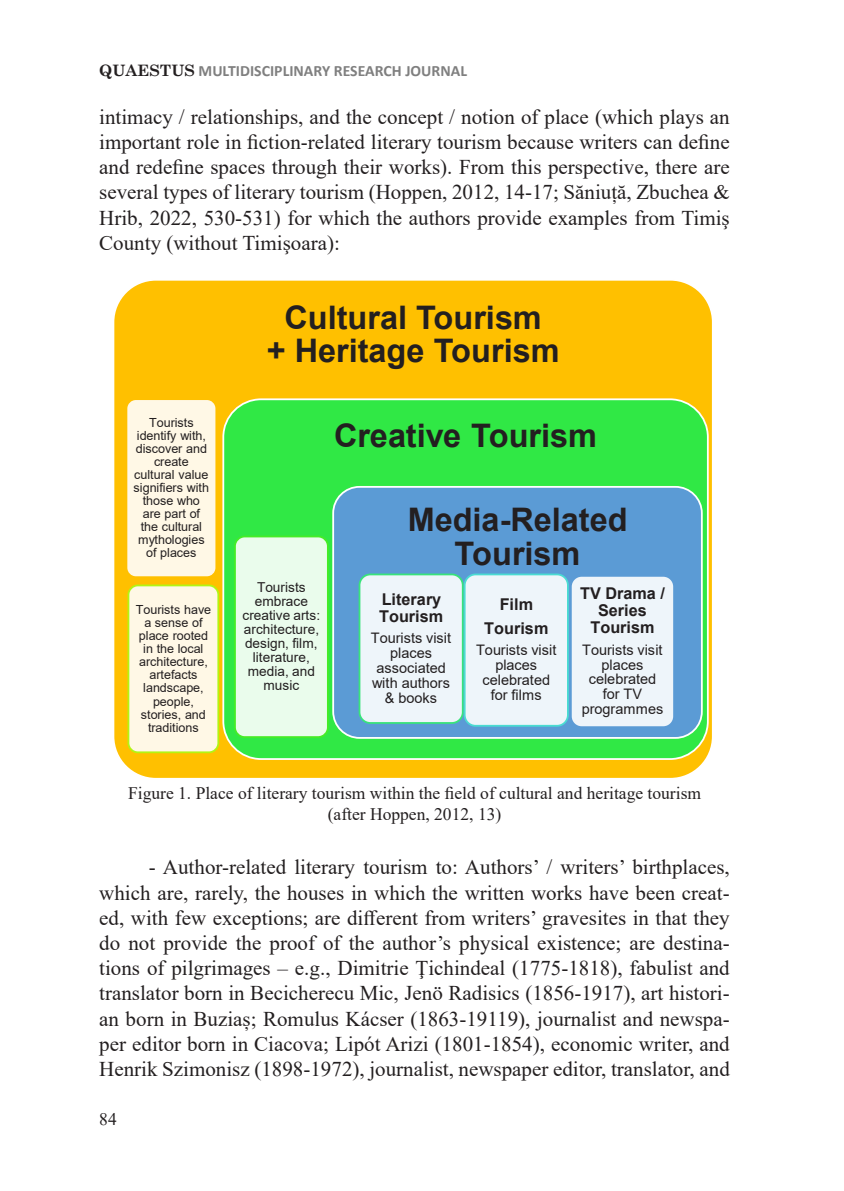
<style>
.page{position:relative;width:844px;height:1191px;background:#fff}
.page>*{position:absolute;margin:0;border:0;box-sizing:border-box;transform-origin:0 0}
.t1{font:700 32.38px/33.8px "Arial";color:#231f20;text-align:center}
.TEXT{font:21px/25.2px "Times New Roman";color:#231f20;text-align:justify}
.FOTO{font:17.5px/21px "Times New Roman";color:#231f20;text-align:center}
.t2{font:700 16.28px/16.8px "Arial";color:#231f20;text-align:center}
.t3{font:700 15.75px "Calibri";color:#7f7f7f}
.t4{font:14.53px/14.9px "Arial";color:#231f20;text-align:center}
.t5{font:13.65px/14px "Arial";color:#231f20;text-align:center}
.t6{font:12.6px/13.1px "Arial";letter-spacing:-.005em;color:#231f20;text-align:center}
.s1{font-family:"Century Schoolbook";color:#231f20}
</style>
<div class="page">
<div style="left:112px;top:280px;width:601px;height:499px;background:#ffc000;border:2px solid #fff;border-radius:42px"></div>
<div style="left:126px;top:399px;width:90px;height:178px;background:#fff8e6;border-radius:9px"></div>
<div style="left:125px;top:398px;width:92px;height:180px;border:2px solid #ffc000;border-radius:9px"></div>
<div style="left:128px;top:585px;width:90px;height:167px;background:#fff8e6;border-radius:9px"></div>
<div style="left:127px;top:584px;width:92px;height:169px;border:2px solid #b2f514;border-radius:9px"></div>
<div style="left:222px;top:398px;width:486px;height:362px;background:#30e845;border:2px solid #fff;border-radius:38px"></div>
<div style="left:235px;top:536px;width:93px;height:201px;background:#eafcec;border-radius:10px"></div>
<div style="left:234px;top:535px;width:95px;height:203px;border:2px solid #46ec27;border-radius:10px"></div>
<div style="left:332px;top:486px;width:370px;height:253px;background:#5b9bd5;border:2px solid #fff;border-radius:26px"></div>
<div style="left:359px;top:574px;width:103px;height:149px;background:#eef5fa;border-radius:11px"></div>
<div style="left:358px;top:573px;width:105px;height:151px;border:2px solid #39e37b;border-radius:11px"></div>
<div style="left:464px;top:574px;width:103px;height:152px;background:#eef5fa;border-radius:11px"></div>
<div style="left:463px;top:573px;width:105px;height:153px;border:2px solid #4adcd2;border-radius:11px"></div>
<div style="left:570px;top:576px;width:104px;height:151px;background:#eef5fa;border-radius:11px"></div>
<div style="left:569px;top:575px;width:105px;height:153px;border:2px solid #5b9bd5;border-radius:11px"></div>
<p class="t3" style="left:99px;top:60px;width:369px"><span class="s1">QUAESTUS</span> MULTIDISCIPLINARY RESEARCH JOURNAL</p>
<p class="TEXT" style="left:99px;top:103px;width:632px">intimacy / relationships, and the concept / notion of place (which plays an important role in fiction-related literary tourism because writers can define and redefine spaces through their works). From this perspective, there are several types of literary tourism (Hoppen, 2012, 14-17; Săniuță, Zbuchea &amp; Hrib, 2022, 530-531) for which the authors provide examples from Timiş County (without Timişoara):</p>
<p class="t6" style="left:134px;top:415px;width:77px">Tourists identify with, discover and create cultural value signifiers with those who are part of the cultural mythologies of places</p>
<p class="t6" style="left:136px;top:603px;width:77px">Tourists have a sense of place rooted in the local architecture, artefacts landscape, people, stories, and traditions</p>
<p class="t1" style="left:267px;top:301px;width:294px">Cultural Tourism<br>+ Heritage Tourism</p>
<p class="t1" style="left:334px;top:419px;width:264px">Creative Tourism</p>
<p class="t5" style="left:242px;top:580px;width:79px">Tourists embrace creative arts: architecture, design, film, literature, media, and music</p>
<p class="t1" style="left:407px;top:503px;width:221px">Media-Related<br>Tourism</p>
<p class="t2" style="left:379px;top:591px;width:66px;text-align:left">Literary<br>Tourism</p>
<p class="t4" style="left:371px;top:630px;width:82px">Tourists visit places associated with authors &amp; books</p>
<p class="t2" style="left:580px;top:585px;width:86px">TV Drama /<br>Series<br>Tourism</p>
<p class="t4" style="left:581px;top:642px;width:83px">Tourists visit places celebrated for TV programmes</p>
<p class="t2" style="left:484px;top:593px;width:66px;line-height:23.1px">Film<br>Tourism</p>
<p class="t4" style="left:476px;top:643px;width:82px">Tourists visit places celebrated for films</p>
<p class="FOTO" style="left:128px;top:782px;width:574px">Figure 1. Place of literary tourism within the field of cultural and heritage tourism (after Hoppen, 2012, 13)</p>
<p class="TEXT" style="left:99px;top:854px;width:632px;text-indent:50px">- Author-related literary tourism to: Authors’ / writers’ birthplaces, which are, rarely, the houses in which the written works have been creat&shy;ed, with few exceptions; are different from writers’ gravesites in that they do not provide the proof of the author’s physical existence; are destina&shy;tions of pilgrimages – e.g., Dimitrie Ţichindeal (1775-1818), fabulist and translator born in Becicherecu Mic, Jenö Radisics (1856-1917), art histori&shy;an born in Buziaș; Romulus Kácser (1863-19119), journalist and newspa&shy;per editor born in Ciacova; Lipót Arizi (1801-1854), economic writer, and Henrik Szimonisz (1898-1972), journalist, newspaper editor, translator, and</p>
<p class="FOTO" style="left:99px;top:1107px;width:19px">84</p>
</div>
